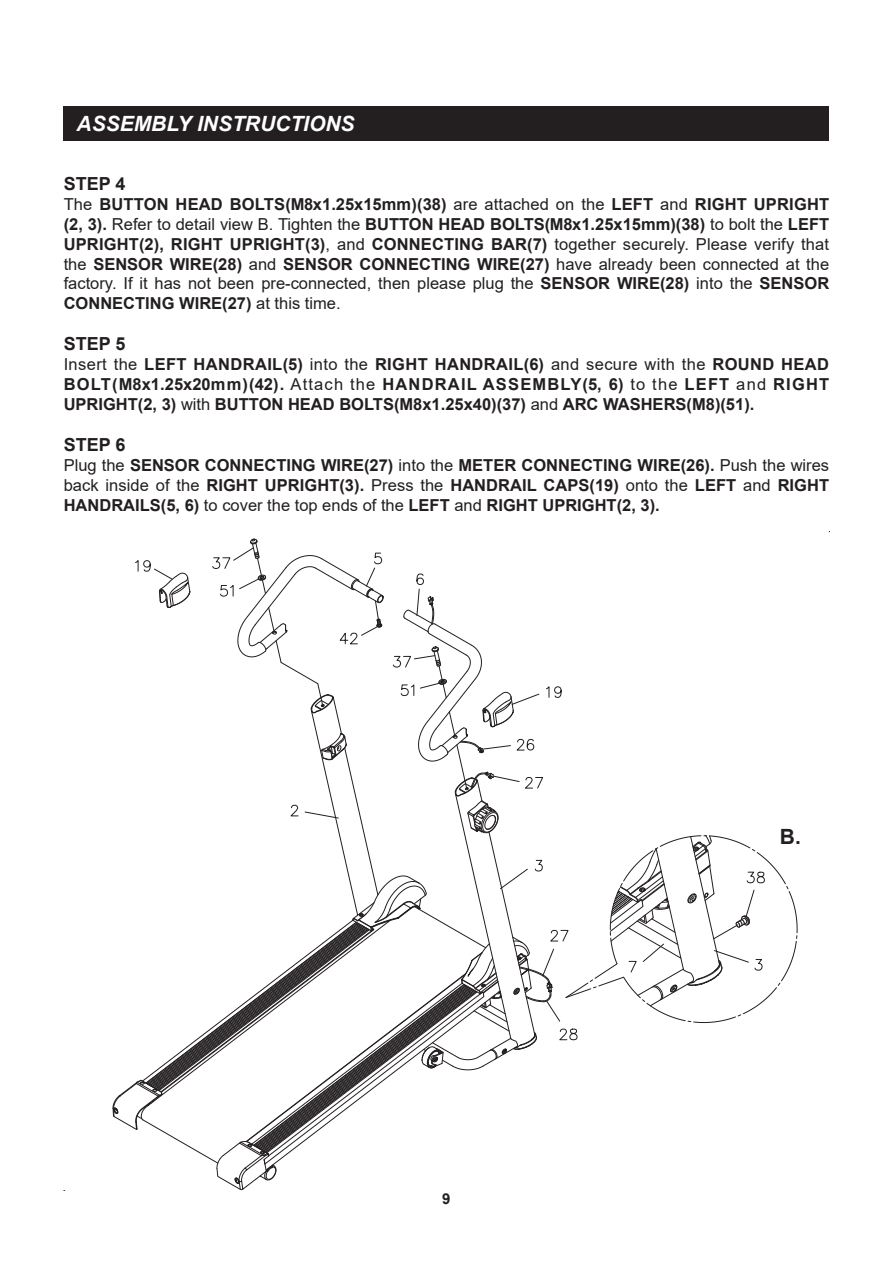
<style>
.page{position:relative;width:893px;height:1263px;background:#fff}
.page>*{position:absolute;margin:0;border:0;box-sizing:border-box;transform-origin:0 0}
.t1{font:italic 700 21px "Arial";color:#fff}
.t2{font:700 21px "Arial";color:#231f20}
.t3{font:700 18px "Arial";color:#231f20}
.t4{font:700 16.5px/19.8px "Arial";color:#231f20;text-align:justify}
.t5{font:700 15px "Arial";color:#231f20}
.s1{font-weight:400}
</style>
<div class="page">
<div style="left:64px;top:106px;width:765px;height:34px;background:#231f20"></div>
<svg style="left:113px;top:538px;width:684px;height:652px"></svg>
<p class="t1" style="left:77px;top:109px;width:280px">ASSEMBLY INSTRUCTIONS</p>
<p class="t3" style="left:64px;top:171px;width:63px">STEP 4</p>
<p class="t4" style="left:64px;top:195px;width:767px"><span class="s1">The</span> BUTTON HEAD BOLTS(M8x1.25x15mm)(38) <span class="s1">are attached on the</span> LEFT <span class="s1">and</span> RIGHT UPRIGHT (2, 3). <span class="s1">Refer to detail view B. Tighten the</span> BUTTON HEAD BOLTS(M8x1.25x15mm)(38) <span class="s1">to bolt the</span> LEFT UPRIGHT(2), RIGHT UPRIGHT(3)<span class="s1">, and</span> CONNECTING BAR(7) <span class="s1">together securely. Please verify that the</span> SENSOR WIRE(28) <span class="s1">and</span> SENSOR CONNECTING WIRE(27) <span class="s1">have already been connected at the factory. If it has not been pre-connected, then please plug the</span> SENSOR WIRE(28) <span class="s1">into the</span> SENSOR CONNECTING WIRE(27) <span class="s1">at this time.</span></p>
<p class="t3" style="left:64px;top:331px;width:63px">STEP 5</p>
<p class="t4" style="left:64px;top:355px;width:767px"><span class="s1">Insert the</span> LEFT HANDRAIL(5) <span class="s1">into the</span> RIGHT HANDRAIL(6) <span class="s1">and secure with the</span> ROUND HEAD BOLT(M8x1.25x20mm)(42). <span class="s1">Attach the</span> HANDRAIL ASSEMBLY(5, 6) <span class="s1">to the</span> LEFT <span class="s1">and</span> RIGHT UPRIGHT(2, 3) <span class="s1">with</span> BUTTON HEAD BOLTS(M8x1.25x40)(37) <span class="s1">and</span> ARC WASHERS(M8)(51).</p>
<p class="t3" style="left:64px;top:432px;width:63px">STEP 6</p>
<p class="t4" style="left:64px;top:456px;width:767px"><span class="s1">Plug the</span> SENSOR CONNECTING WIRE(27) <span class="s1">into the</span> METER CONNECTING WIRE(26). <span class="s1">Push the wires back inside of the</span> RIGHT UPRIGHT(3). <span class="s1">Press the</span> HANDRAIL CAPS(19) <span class="s1">onto the</span> LEFT <span class="s1">and</span> RIGHT HANDRAILS(5, 6) <span class="s1">to cover the top ends of the</span> LEFT <span class="s1">and</span> RIGHT UPRIGHT(2, 3).</p>
<p class="t5" style="left:442px;top:1188px;width:10px">9</p>
<p class="t2" style="left:780px;top:822px;width:22px">B.</p>
</div>
